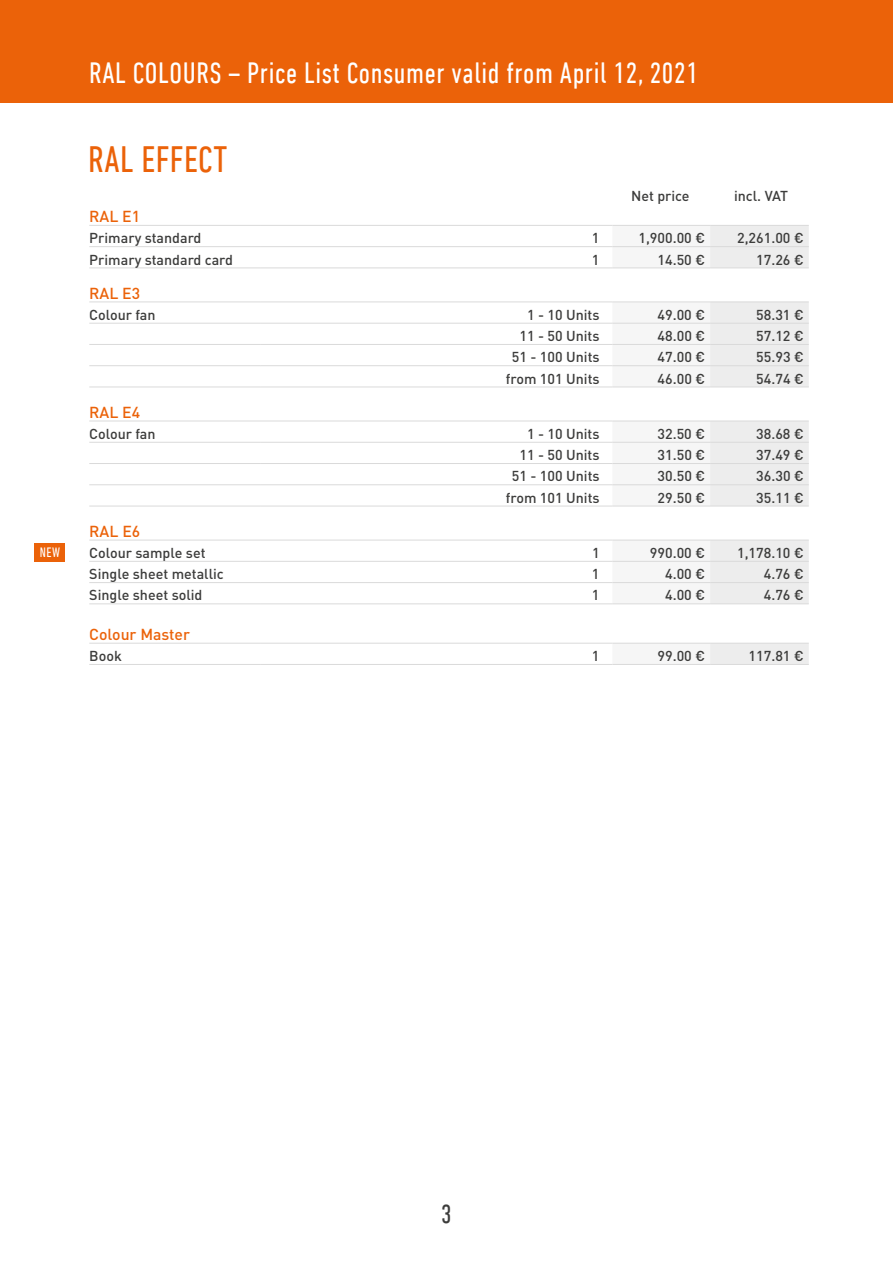
<style>
.page{position:relative;width:893px;height:1263px;background:#fff}
.page>*{position:absolute;margin:0;border:0;box-sizing:border-box;transform-origin:0 0}
.t1{font:condensed 37.5px "DIN Next LT Pro";letter-spacing:.01em;color:#eb6209}
.t2{font:condensed 30px "DIN Next LT Pro";letter-spacing:.02em;color:#fff}
.t3{font:condensed 27px "DIN Next LT Pro";color:#3c3c3b}
.t4{font:500 15.75px "DIN Pro";color:#eb6209}
.t5{font:500 14.25px "DIN Pro";color:#3c3c3b}
.t6{font:condensed 13.8px "DIN Next LT Pro";color:#fff}
</style>
<div class="page">
<div style="left:0;top:0;width:893px;height:103px;background:#eb6209"></div>
<div style="left:34px;top:543px;width:31px;height:18px;background:#eb6209"></div>
<svg style="left:612px;top:226px;width:197px;height:438px"></svg>
<hr style="left:260px;top:225px;width:352px;height:1px;background:#dadada">
<hr style="left:260px;top:246px;width:352px;height:1px;background:#dadada">
<hr style="left:89px;top:225px;width:171px;height:1px;background:#dadada">
<hr style="left:612px;top:225px;width:98px;height:1px;background:#dadada">
<hr style="left:710px;top:225px;width:99px;height:1px;background:#dadada">
<hr style="left:89px;top:246px;width:171px;height:1px;background:#dadada">
<hr style="left:612px;top:246px;width:98px;height:1px;background:#dadada">
<hr style="left:710px;top:246px;width:99px;height:1px;background:#dadada">
<hr style="left:89px;top:267px;width:171px;height:1px;background:#dadada">
<hr style="left:260px;top:267px;width:352px;height:1px;background:#dadada">
<hr style="left:612px;top:267px;width:98px;height:1px;background:#dadada">
<hr style="left:710px;top:267px;width:99px;height:1px;background:#dadada">
<hr style="left:89px;top:302px;width:171px;height:1px;background:#dadada">
<hr style="left:260px;top:302px;width:352px;height:1px;background:#dadada">
<hr style="left:612px;top:302px;width:98px;height:1px;background:#dadada">
<hr style="left:710px;top:302px;width:99px;height:1px;background:#dadada">
<hr style="left:89px;top:323px;width:171px;height:1px;background:#dadada">
<hr style="left:260px;top:323px;width:352px;height:1px;background:#dadada">
<hr style="left:612px;top:323px;width:98px;height:1px;background:#dadada">
<hr style="left:710px;top:323px;width:99px;height:1px;background:#dadada">
<hr style="left:89px;top:344px;width:171px;height:1px;background:#dadada">
<hr style="left:260px;top:344px;width:352px;height:1px;background:#dadada">
<hr style="left:612px;top:344px;width:98px;height:1px;background:#dadada">
<hr style="left:710px;top:344px;width:99px;height:1px;background:#dadada">
<hr style="left:89px;top:365px;width:171px;height:1px;background:#dadada">
<hr style="left:260px;top:365px;width:352px;height:1px;background:#dadada">
<hr style="left:612px;top:365px;width:98px;height:1px;background:#dadada">
<hr style="left:710px;top:365px;width:99px;height:1px;background:#dadada">
<hr style="left:89px;top:387px;width:171px;height:1px;background:#dadada">
<hr style="left:260px;top:387px;width:352px;height:1px;background:#dadada">
<hr style="left:612px;top:387px;width:98px;height:1px;background:#dadada">
<hr style="left:710px;top:387px;width:99px;height:1px;background:#dadada">
<hr style="left:89px;top:421px;width:171px;height:1px;background:#dadada">
<hr style="left:260px;top:421px;width:352px;height:1px;background:#dadada">
<hr style="left:612px;top:421px;width:98px;height:1px;background:#dadada">
<hr style="left:710px;top:421px;width:99px;height:1px;background:#dadada">
<hr style="left:89px;top:442px;width:171px;height:1px;background:#dadada">
<hr style="left:260px;top:442px;width:352px;height:1px;background:#dadada">
<hr style="left:612px;top:442px;width:98px;height:1px;background:#dadada">
<hr style="left:710px;top:442px;width:99px;height:1px;background:#dadada">
<hr style="left:89px;top:463px;width:171px;height:1px;background:#dadada">
<hr style="left:260px;top:463px;width:352px;height:1px;background:#dadada">
<hr style="left:612px;top:463px;width:98px;height:1px;background:#dadada">
<hr style="left:710px;top:463px;width:99px;height:1px;background:#dadada">
<hr style="left:89px;top:484px;width:171px;height:1px;background:#dadada">
<hr style="left:260px;top:484px;width:352px;height:1px;background:#dadada">
<hr style="left:612px;top:484px;width:98px;height:1px;background:#dadada">
<hr style="left:710px;top:484px;width:99px;height:1px;background:#dadada">
<hr style="left:89px;top:506px;width:171px;height:1px;background:#dadada">
<hr style="left:260px;top:506px;width:352px;height:1px;background:#dadada">
<hr style="left:612px;top:506px;width:98px;height:1px;background:#dadada">
<hr style="left:710px;top:506px;width:99px;height:1px;background:#dadada">
<hr style="left:89px;top:540px;width:171px;height:1px;background:#dadada">
<hr style="left:260px;top:540px;width:352px;height:1px;background:#dadada">
<hr style="left:612px;top:540px;width:98px;height:1px;background:#dadada">
<hr style="left:710px;top:540px;width:99px;height:1px;background:#dadada">
<hr style="left:89px;top:561px;width:171px;height:1px;background:#dadada">
<hr style="left:260px;top:561px;width:352px;height:1px;background:#dadada">
<hr style="left:612px;top:561px;width:98px;height:1px;background:#dadada">
<hr style="left:710px;top:561px;width:99px;height:1px;background:#dadada">
<hr style="left:89px;top:582px;width:171px;height:1px;background:#dadada">
<hr style="left:260px;top:582px;width:352px;height:1px;background:#dadada">
<hr style="left:612px;top:582px;width:98px;height:1px;background:#dadada">
<hr style="left:710px;top:582px;width:99px;height:1px;background:#dadada">
<hr style="left:89px;top:603px;width:171px;height:1px;background:#dadada">
<hr style="left:260px;top:603px;width:352px;height:1px;background:#dadada">
<hr style="left:612px;top:603px;width:98px;height:1px;background:#dadada">
<hr style="left:710px;top:603px;width:99px;height:1px;background:#dadada">
<hr style="left:89px;top:643px;width:171px;height:1px;background:#dadada">
<hr style="left:260px;top:643px;width:352px;height:1px;background:#dadada">
<hr style="left:612px;top:643px;width:98px;height:1px;background:#dadada">
<hr style="left:710px;top:643px;width:99px;height:1px;background:#dadada">
<hr style="left:89px;top:664px;width:171px;height:1px;background:#dadada">
<hr style="left:260px;top:664px;width:352px;height:1px;background:#dadada">
<hr style="left:612px;top:664px;width:98px;height:1px;background:#dadada">
<hr style="left:710px;top:664px;width:99px;height:1px;background:#dadada">
<p class="t6" style="left:40px;top:545px;width:22px">NEW</p>
<h2 class="t2" style="left:89px;top:56px;width:610px">RAL COLOURS – Price List Consumer valid from April 12, 2021</h2>
<h1 class="t1" style="left:88px;top:138px;width:141px">RAL EFFECT</h1>
<p class="t5" style="left:631px;top:185px;width:60px">Net price</p>
<p class="t5" style="left:734px;top:185px;width:56px">incl. VAT</p>
<p class="t4" style="left:89px;top:204px;width:52px">RAL E1</p>
<p class="t5" style="left:89px;top:227px;width:114px">Primary standard</p>
<p class="t5" style="left:592px;top:227px;width:9px">1</p>
<p class="t5" style="left:638px;top:227px;width:68px">1,900.00 €</p>
<p class="t5" style="left:737px;top:227px;width:68px">2,261.00 €</p>
<p class="t5" style="left:89px;top:248px;width:145px">Primary standard card</p>
<p class="t5" style="left:592px;top:248px;width:9px">1</p>
<p class="t5" style="left:658px;top:248px;width:49px">14.50 €</p>
<p class="t5" style="left:756px;top:248px;width:49px">17.26 €</p>
<p class="t4" style="left:89px;top:281px;width:52px">RAL E3</p>
<p class="t5" style="left:89px;top:304px;width:68px">Colour fan</p>
<p class="t5" style="left:527px;top:304px;width:74px">1 - 10 Units</p>
<p class="t5" style="left:658px;top:304px;width:49px">49.00 €</p>
<p class="t5" style="left:756px;top:304px;width:49px">58.31 €</p>
<p class="t5" style="left:519px;top:325px;width:82px">11 - 50 Units</p>
<p class="t5" style="left:658px;top:325px;width:49px">48.00 €</p>
<p class="t5" style="left:756px;top:325px;width:49px">57.12 €</p>
<p class="t5" style="left:512px;top:346px;width:89px">51 - 100 Units</p>
<p class="t5" style="left:658px;top:346px;width:49px">47.00 €</p>
<p class="t5" style="left:756px;top:346px;width:49px">55.93 €</p>
<p class="t5" style="left:506px;top:367px;width:95px">from 101 Units</p>
<p class="t5" style="left:658px;top:367px;width:49px">46.00 €</p>
<p class="t5" style="left:756px;top:367px;width:49px">54.74 €</p>
<p class="t4" style="left:89px;top:400px;width:52px">RAL E4</p>
<p class="t5" style="left:89px;top:423px;width:68px">Colour fan</p>
<p class="t5" style="left:527px;top:423px;width:74px">1 - 10 Units</p>
<p class="t5" style="left:658px;top:423px;width:49px">32.50 €</p>
<p class="t5" style="left:756px;top:423px;width:49px">38.68 €</p>
<p class="t5" style="left:519px;top:444px;width:82px">11 - 50 Units</p>
<p class="t5" style="left:658px;top:444px;width:49px">31.50 €</p>
<p class="t5" style="left:756px;top:444px;width:49px">37.49 €</p>
<p class="t5" style="left:512px;top:465px;width:89px">51 - 100 Units</p>
<p class="t5" style="left:658px;top:465px;width:49px">30.50 €</p>
<p class="t5" style="left:756px;top:465px;width:49px">36.30 €</p>
<p class="t5" style="left:506px;top:486px;width:95px">from 101 Units</p>
<p class="t5" style="left:658px;top:486px;width:49px">29.50 €</p>
<p class="t5" style="left:756px;top:486px;width:49px">35.11 €</p>
<p class="t4" style="left:89px;top:519px;width:53px">RAL E6</p>
<p class="t5" style="left:89px;top:542px;width:118px">Colour sample set</p>
<p class="t5" style="left:592px;top:542px;width:9px">1</p>
<p class="t5" style="left:650px;top:542px;width:57px">990.00 €</p>
<p class="t5" style="left:737px;top:542px;width:68px">1,178.10 €</p>
<p class="t5" style="left:89px;top:563px;width:136px">Single sheet metallic</p>
<p class="t5" style="left:592px;top:563px;width:9px">1</p>
<p class="t5" style="left:665px;top:563px;width:41px">4.00 €</p>
<p class="t5" style="left:764px;top:563px;width:41px">4.76 €</p>
<p class="t5" style="left:89px;top:584px;width:115px">Single sheet solid</p>
<p class="t5" style="left:592px;top:584px;width:9px">1</p>
<p class="t5" style="left:665px;top:584px;width:41px">4.00 €</p>
<p class="t5" style="left:764px;top:584px;width:41px">4.76 €</p>
<p class="t4" style="left:89px;top:622px;width:102px">Colour Master</p>
<p class="t5" style="left:89px;top:645px;width:34px">Book</p>
<p class="t5" style="left:592px;top:645px;width:9px">1</p>
<p class="t5" style="left:658px;top:645px;width:49px">99.00 €</p>
<p class="t5" style="left:749px;top:645px;width:57px">117.81 €</p>
<h3 class="t3" style="left:441px;top:1198px;width:12px">3</h3>
</div>
